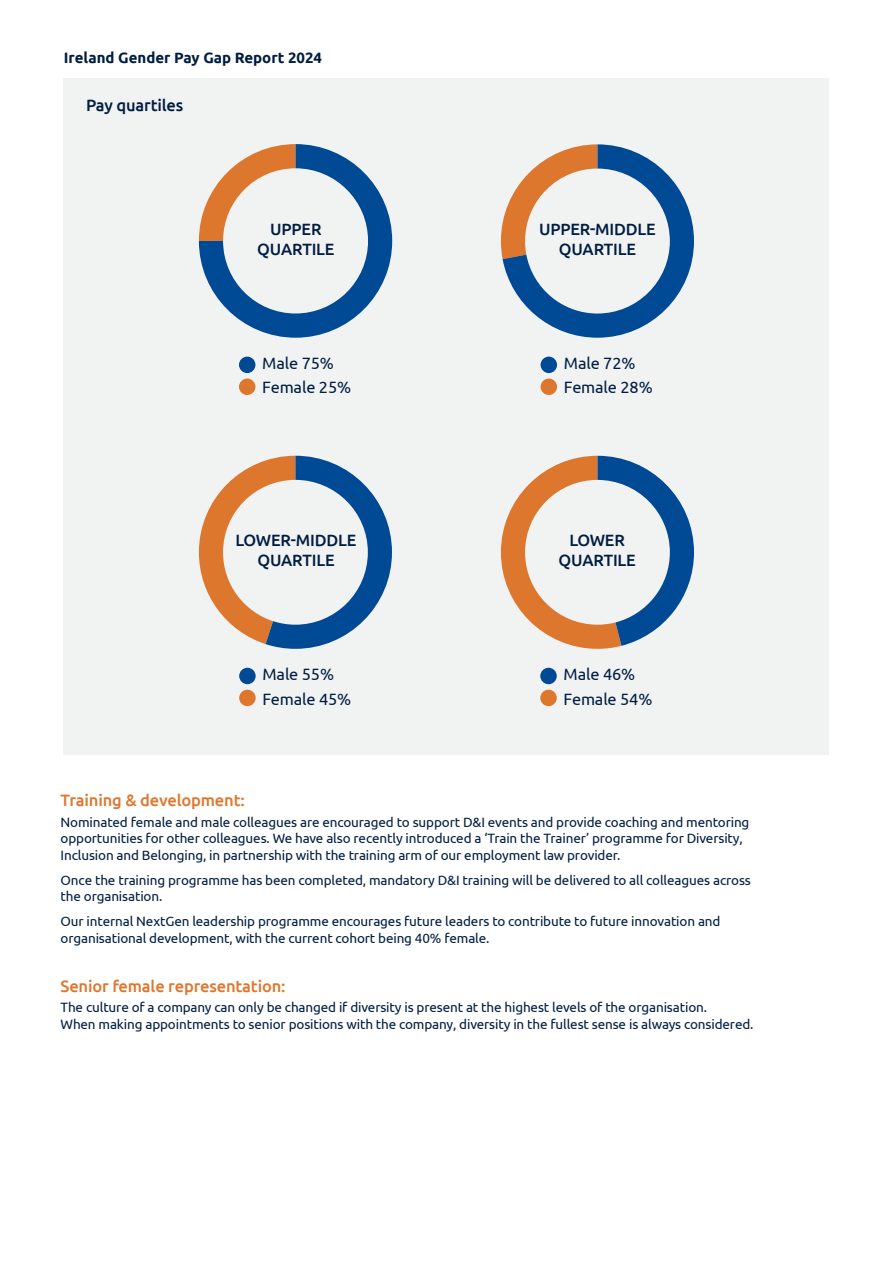
<style>
.page{position:relative;width:893px;height:1263px;background:#fff}
.page>*{position:absolute;margin:0;border:0;box-sizing:border-box;transform-origin:0 0}
._9_13_bodytext{font:500 16.5px "Ubuntu";letter-spacing:-.01em;color:#de772e}
._9_13_bodytext-2{font:500 16.5px "Ubuntu";letter-spacing:-.01em;color:#011e41}
.t1{font:500 16.35px/19.6px "Ubuntu";letter-spacing:-.01em;color:#011e41;text-align:center}
._9_13_bodytext-3{font:16.35px "Ubuntu";letter-spacing:-.01em;color:#011e41}
.t2{font:700 15px "Ubuntu";color:#011e41}
._9_13_bodytext-4{font:13.5px/16.5px "Ubuntu";letter-spacing:-.01em;color:#011e41}
</style>
<div class="page">
<div style="left:64px;top:79px;width:765px;height:676px;background:#f1f3f3"></div>
<div style="left:239px;top:357px;width:16px;height:16px;background:#004995;border-radius:50%"></div>
<div style="left:239px;top:378px;width:16px;height:17px;background:#de772e;border-radius:50%"></div>
<div style="left:541px;top:357px;width:16px;height:16px;background:#004995;border-radius:50%"></div>
<div style="left:541px;top:378px;width:16px;height:17px;background:#de772e;border-radius:50%"></div>
<div style="left:239px;top:668px;width:17px;height:16px;background:#004995;border-radius:50%"></div>
<div style="left:239px;top:690px;width:17px;height:16px;background:#de772e;border-radius:50%"></div>
<div style="left:540px;top:668px;width:17px;height:16px;background:#004995;border-radius:50%"></div>
<div style="left:540px;top:690px;width:17px;height:16px;background:#de772e;border-radius:50%"></div>
<svg style="left:199px;top:144px;width:193px;height:194px"></svg>
<svg style="left:501px;top:144px;width:193px;height:194px"></svg>
<svg style="left:199px;top:456px;width:193px;height:193px"></svg>
<svg style="left:501px;top:456px;width:193px;height:193px"></svg>
<p class="t2" style="left:64px;top:48px;width:260px">Ireland Gender Pay Gap Report 2024</p>
<p class="_9_13_bodytext-2" style="left:86px;top:95px;width:99px">Pay quartiles</p>
<p class="t1" style="left:257px;top:219px;width:79px">UPPER<br>QUARTILE</p>
<p class="_9_13_bodytext-3" style="left:262px;top:354px;width:73px">Male 75%</p>
<p class="_9_13_bodytext-3" style="left:262px;top:378px;width:90px">Female 25%</p>
<p class="t1" style="left:236px;top:530px;width:122px">LOWER-MIDDLE<br>QUARTILE</p>
<p class="_9_13_bodytext-3" style="left:263px;top:665px;width:73px">Male 55%</p>
<p class="_9_13_bodytext-3" style="left:263px;top:689px;width:90px">Female 45%</p>
<p class="t1" style="left:539px;top:219px;width:118px">UPPER-MIDDLE<br>QUARTILE</p>
<p class="_9_13_bodytext-3" style="left:564px;top:354px;width:73px">Male 72%</p>
<p class="_9_13_bodytext-3" style="left:564px;top:378px;width:90px">Female 28%</p>
<p class="t1" style="left:569px;top:530px;width:57px">LOWER</p>
<p class="t1" style="left:558px;top:550px;width:79px">QUARTILE</p>
<p class="_9_13_bodytext-3" style="left:564px;top:665px;width:73px">Male 46%</p>
<p class="_9_13_bodytext-3" style="left:564px;top:689px;width:90px">Female 54%</p>
<p class="_9_13_bodytext" style="left:61px;top:790px;width:186px">Training &amp; development:</p>
<p class="_9_13_bodytext-4" style="left:61px;top:813px;width:690px">Nominated female and male colleagues are encouraged to support D&amp;I events and provide coaching and mentoring opportunities for other colleagues. We have also recently introduced a ‘Train the Trainer’ programme for Diversity,<br>Inclusion and Belonging, in partnership with the training arm of our employment law provider.</p>
<p class="_9_13_bodytext-4" style="left:61px;top:871px;width:692px">Once the training programme has been completed, mandatory D&amp;I training will be delivered to all colleagues across the organisation.</p>
<p class="_9_13_bodytext-4" style="left:61px;top:913px;width:661px">Our internal NextGen leadership programme encourages future leaders to contribute to future innovation and organisational development, with the current cohort being 40% female.</p>
<p class="_9_13_bodytext" style="left:61px;top:975px;width:227px">Senior female representation:</p>
<p class="_9_13_bodytext-4" style="left:61px;top:999px;width:694px">The culture of a company can only be changed if diversity is present at the highest levels of the organisation.<br>When making appointments to senior positions with the company, diversity in the fullest sense is always considered.</p>
</div>
